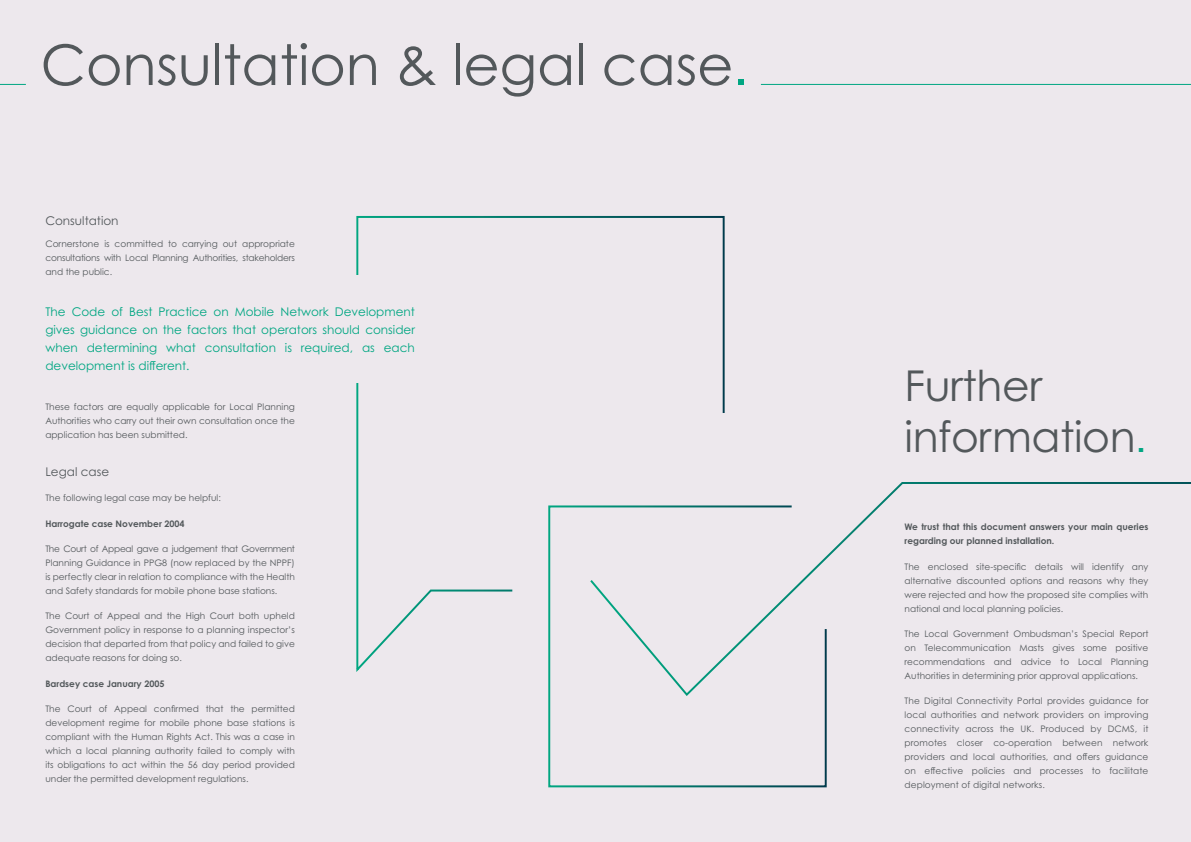
<style>
.page{position:relative;width:1191px;height:842px;background:#ede8ed}
.page>*{position:absolute;margin:0;border:0;box-sizing:border-box;transform-origin:0 0}
.t1{font:56px "Century Gothic Pro";letter-spacing:-.005em;color:#53585b}
.t2{font:42.5px/51px "Century Gothic Pro";letter-spacing:-.01em;color:#53585b}
.t3{font:12px/18px "Century Gothic Pro";color:#00a682;text-align:justify}
.t4{font:12px "Century Gothic Pro";color:#53585b}
.t5{font:9px/14px "Century Gothic Pro";color:#53585b;text-align:justify}
.t6{font:700 9px/14px "Century Gothic Pro";color:#53585b}
.s1{font-family:"Arial";color:#00a682}
</style>
<div class="page">
<svg style="left:827px;top:482px;width:364px;height:77px"></svg>
<svg style="left:548px;top:505px;width:279px;height:282px"></svg>
<svg style="left:356px;top:216px;width:369px;height:458px"></svg>
<svg style="left:0;top:84px;width:26px;height:1px"></svg>
<div style="left:317px;top:275px;width:117px;height:107px;background:#ede8ed"></div>
<hr style="left:761px;top:84px;width:430px;height:1px;background:#00a682">
<h1 class="t1" style="left:41px;top:31px;width:710px">Consultation &amp; legal case<span class="s1">.</span></h1>
<h3 class="t4" style="left:45px;top:213px;width:75px">Consultation</h3>
<p class="t5" style="left:45px;top:237px;width:251px">Cornerstone is committed to carrying out appropriate consultations with Local Planning Authorities, stakeholders and the public.</p>
<h3 class="t3" style="left:45px;top:303px;width:371px">The Code of Best Practice on Mobile Network Development gives guidance on the factors that operators should consider when determining what consultation is required, as each development is different.</h3>
<p class="t5" style="left:45px;top:400px;width:251px">These factors are equally applicable for Local Planning Authorities who carry out their own consultation once the application has been submitted.</p>
<h3 class="t4" style="left:45px;top:464px;width:65px">Legal case</h3>
<p class="t5" style="left:45px;top:491px;width:177px">The following legal case may be helpful:</p>
<p class="t6" style="left:45px;top:516px;width:141px">Harrogate case November 2004</p>
<p class="t5" style="left:45px;top:541px;width:251px">The Court of Appeal gave a judgement that Government Planning Guidance in PPG8 (now replaced by the NPPF) is perfectly clear in relation to compliance with the Health and Safety standards for mobile phone base stations.</p>
<p class="t5" style="left:45px;top:609px;width:251px">The Court of Appeal and the High Court both upheld Government policy in response to a planning inspector’s decision that departed from that policy and failed to give adequate reasons for doing so.</p>
<p class="t6" style="left:45px;top:676px;width:121px">Bardsey case January 2005</p>
<p class="t5" style="left:45px;top:701px;width:251px">The Court of Appeal confirmed that the permitted development regime for mobile phone base stations is compliant with the Human Rights Act. This was a case in which a local planning authority failed to comply with its obligations to act within the 56 day period provided under the permitted development regulations.</p>
<h2 class="t2" style="left:904px;top:360px;width:244px">Further information<span class="s1">.</span></h2>
<p class="t6" style="left:904px;top:520px;width:245px">We trust that this document answers your main queries regarding our planned installation.</p>
<p class="t5" style="left:904px;top:559px;width:245px">The enclosed site-specific details will identify any alternative discounted options and reasons why they were rejected and how the proposed site complies with national and local planning policies.</p>
<p class="t5" style="left:904px;top:627px;width:245px">The Local Government Ombudsman’s Special Report on Telecommunication Masts gives some positive recommendations and advice to Local Planning Authorities in determining prior approval applications.</p>
<p class="t5" style="left:904px;top:694px;width:245px">The Digital Connectivity Portal provides guidance for local authorities and network providers on improving connectivity across the UK. Produced by DCMS, it promotes closer co-operation between network providers and local authorities, and offers guidance on effective policies and processes to facilitate deployment of digital networks.</p>
</div>
